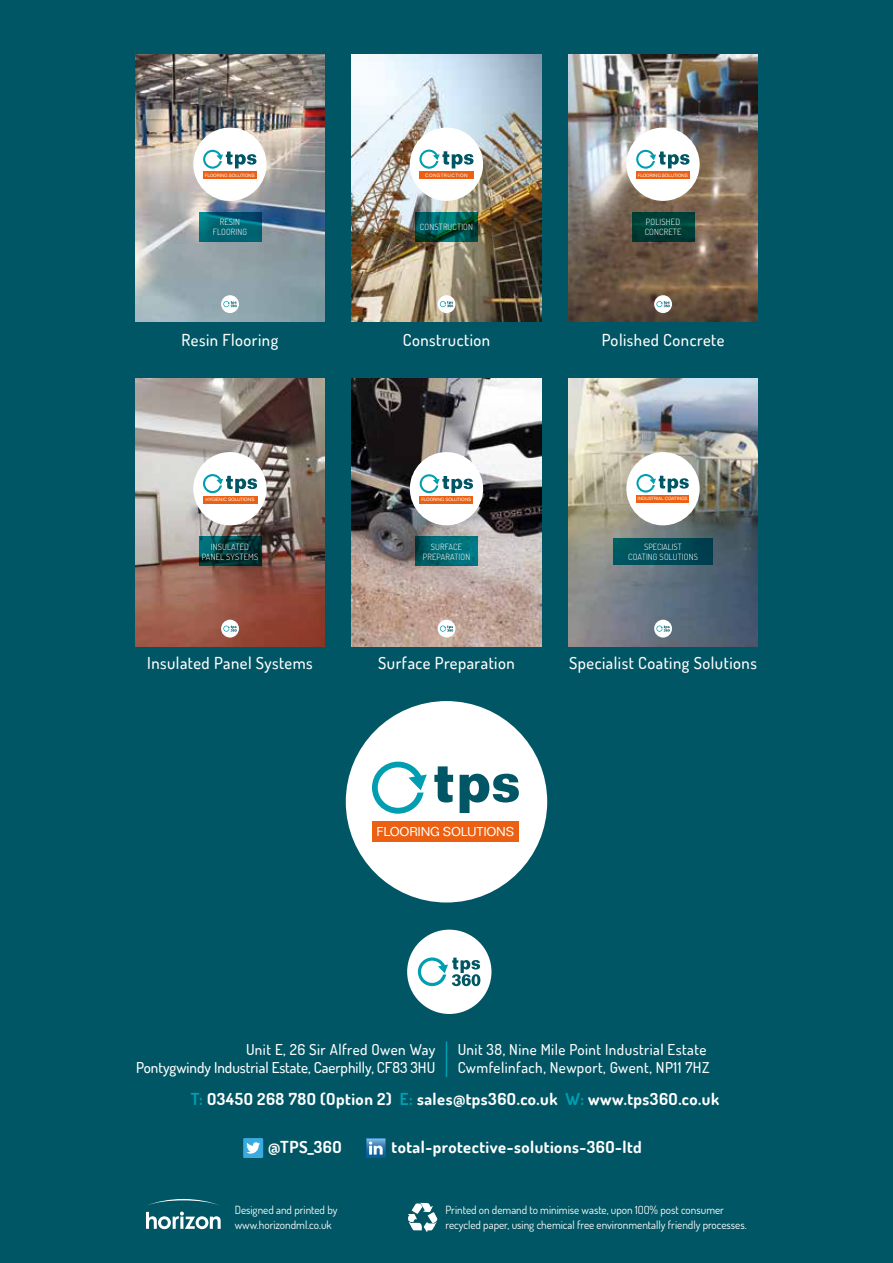
<style>
.page{position:relative;width:893px;height:1263px;background:#005664}
.page>*{position:absolute;margin:0;border:0;box-sizing:border-box;transform-origin:0 0}
.t1{font:500 16.5px "Dosis";letter-spacing:.03em;color:#fff}
.t2{font:700 16.5px "Dosis";letter-spacing:.03em;color:#fff}
.t3{font:500 15px/18px "Dosis";color:#fff;text-align:right}
.t4{font:500 15px/18px "Dosis";letter-spacing:.03em;color:#fff}
.t5{font:12.6px "Folio BT";letter-spacing:-.02em;color:#fff}
.t6{font:11.25px/15px "Dosis";color:#fff}
.t7{font:300 8.55px/9.9px "Dosis";letter-spacing:.02em;color:#fff;text-align:center}
.t8{font:4.65px "Folio BT";letter-spacing:-.02em;color:#fff}
.t9{font:4.65px "Folio BT";letter-spacing:.1em;color:#fff}
.t10{font:4.5px "Folio BT";letter-spacing:-.02em;color:#fff}
.s1{color:#009eb0}
</style>
<div class="page">
<div style="left:346px;top:701px;width:201px;height:201px;background:#fff;border-radius:50%"></div>
<div style="left:372px;top:821px;width:147px;height:21px;background:#eb6012"></div>
<svg style="left:372px;top:762px;width:55px;height:52px"></svg>
<svg style="left:434px;top:766px;width:19px;height:36px"></svg>
<svg style="left:460px;top:774px;width:59px;height:39px"></svg>
<img style="left:352px;top:54px;width:189px;height:268px">
<svg style="left:416px;top:212px;width:62px;height:30px"></svg>
<div style="left:410px;top:128px;width:73px;height:73px;background:#fff;border-radius:50%"></div>
<div style="left:419px;top:171px;width:54px;height:8px;background:#eb6012"></div>
<svg style="left:419px;top:150px;width:54px;height:19px"></svg>
<div style="left:438px;top:295px;width:17px;height:18px;background:#fff;border-radius:50%"></div>
<svg style="left:440px;top:301px;width:13px;height:6px"></svg>
<img style="left:135px;top:378px;width:190px;height:268px">
<svg style="left:199px;top:536px;width:63px;height:30px;background:#003b3c"></svg>
<div style="left:193px;top:452px;width:74px;height:73px;background:#fff;border-radius:50%"></div>
<div style="left:203px;top:496px;width:54px;height:7px;background:#eb6012"></div>
<svg style="left:203px;top:474px;width:54px;height:19px"></svg>
<div style="left:221px;top:620px;width:18px;height:17px;background:#fff;border-radius:50%"></div>
<svg style="left:223px;top:626px;width:14px;height:6px"></svg>
<img style="left:352px;top:378px;width:189px;height:268px">
<svg style="left:416px;top:536px;width:62px;height:30px"></svg>
<div style="left:410px;top:452px;width:73px;height:73px;background:#fff;border-radius:50%"></div>
<div style="left:420px;top:496px;width:53px;height:7px;background:#eb6012"></div>
<svg style="left:420px;top:474px;width:53px;height:19px"></svg>
<div style="left:438px;top:620px;width:17px;height:17px;background:#fff;border-radius:50%"></div>
<svg style="left:440px;top:626px;width:13px;height:6px"></svg>
<img style="left:568px;top:54px;width:190px;height:268px">
<svg style="left:632px;top:212px;width:63px;height:30px;background:#003e36"></svg>
<div style="left:626px;top:128px;width:74px;height:73px;background:#fff;border-radius:50%"></div>
<div style="left:636px;top:171px;width:53px;height:8px;background:#eb6012"></div>
<svg style="left:636px;top:150px;width:53px;height:19px"></svg>
<div style="left:654px;top:295px;width:18px;height:18px;background:#fff;border-radius:50%"></div>
<svg style="left:656px;top:301px;width:14px;height:6px"></svg>
<img style="left:568px;top:378px;width:190px;height:268px">
<div style="left:613px;top:538px;width:100px;height:26px;background:linear-gradient(to right,#005d64,#003d4d)"></div>
<div style="left:626px;top:452px;width:74px;height:73px;background:#fff;border-radius:50%"></div>
<div style="left:636px;top:495px;width:53px;height:7px;background:#eb6012"></div>
<svg style="left:636px;top:474px;width:53px;height:19px"></svg>
<div style="left:654px;top:620px;width:18px;height:17px;background:#fff;border-radius:50%"></div>
<svg style="left:656px;top:626px;width:14px;height:6px"></svg>
<img style="left:135px;top:54px;width:190px;height:268px">
<svg style="left:199px;top:212px;width:63px;height:30px;fill:#006372"></svg>
<div style="left:193px;top:128px;width:74px;height:73px;background:#fff;border-radius:50%"></div>
<div style="left:203px;top:171px;width:53px;height:8px;background:#eb6012"></div>
<svg style="left:203px;top:150px;width:53px;height:19px"></svg>
<div style="left:221px;top:295px;width:18px;height:18px;background:#fff;border-radius:50%"></div>
<svg style="left:223px;top:301px;width:14px;height:6px"></svg>
<div style="left:407px;top:930px;width:84px;height:84px;background:#fff;border-radius:50%"></div>
<svg style="left:418px;top:957px;width:62px;height:29px"></svg>
<svg style="left:408px;top:1203px;width:29px;height:29px"></svg>
<svg style="left:146px;top:1199px;width:75px;height:30px"></svg>
<hr style="left:446px;top:1041px;width:1px;height:36px;background:#009eb0">
<svg style="left:366px;top:1138px;width:20px;height:20px"></svg>
<svg style="left:243px;top:1138px;width:20px;height:20px"></svg>
<p class="t10" style="left:205px;top:172px;width:51px">FLOORING SOLUTIONS</p>
<p class="t9" style="left:425px;top:172px;width:44px">CONSTRUCTION</p>
<p class="t10" style="left:638px;top:172px;width:51px">FLOORING SOLUTIONS</p>
<p class="t7" style="left:213px;top:217px;width:36px">RESIN<br>FLOORING</p>
<p class="t7" style="left:420px;top:222px;width:55px">CONSTRUCTION</p>
<p class="t7" style="left:645px;top:217px;width:38px;text-align:left">POLISHED<br>CONCRETE</p>
<h1 class="t1" style="left:182px;top:329px;width:98px">Resin Flooring</h1>
<h1 class="t1" style="left:403px;top:329px;width:89px">Construction</h1>
<h1 class="t1" style="left:602px;top:329px;width:124px">Polished Concrete</h1>
<p class="t8" style="left:205px;top:497px;width:50px">HYGIENIC SOLUTIONS</p>
<p class="t10" style="left:421px;top:497px;width:51px">FLOORING SOLUTIONS</p>
<p class="t10" style="left:637px;top:496px;width:52px">INDUSTRIAL COATINGS</p>
<p class="t7" style="left:202px;top:541px;width:58px">INSULATED<br>PANEL SYSTEMS</p>
<p class="t7" style="left:423px;top:541px;width:49px">SURFACE<br>PREPARATION</p>
<p class="t7" style="left:628px;top:541px;width:71px">SPECIALIST<br>COATING SOLUTIONS</p>
<h1 class="t1" style="left:147px;top:652px;width:167px">Insulated Panel Systems</h1>
<h1 class="t1" style="left:378px;top:652px;width:138px">Surface Preparation</h1>
<h1 class="t1" style="left:569px;top:652px;width:189px">Specialist Coating Solutions</h1>
<p class="t5" style="left:376px;top:823px;width:139px">FLOORING SOLUTIONS</p>
<h2 class="t3" style="left:136px;top:1040px;width:301px">Unit E, 26 Sir Alfred Owen Way<br>Pontygwindy Industrial Estate, Caerphilly, CF83 3HU</h2>
<h2 class="t4" style="left:458px;top:1040px;width:253px">Unit 38, Nine Mile Point Industrial Estate<br>Cwmfelinfach, Newport, Gwent, NP11 7HZ</h2>
<h1 class="t2" style="left:191px;top:1088px;width:530px"><span class="s1">T:</span> 03450 268 780 (Option 2) <span class="s1">E:</span> sales@tps360.co.uk <span class="s1">W:</span> www.tps360.co.uk</h1>
<h1 class="t2" style="left:268px;top:1136px;width:75px">@TPS_360</h1>
<h1 class="t2" style="left:392px;top:1136px;width:252px">total-protective-solutions-360-ltd</h1>
<p class="t6" style="left:235px;top:1202px;width:104px">Designed and printed by www.horizondml.co.uk</p>
<p class="t6" style="left:445px;top:1202px;width:303px">Printed on demand to minimise waste, upon 100% post consumer recycled paper, using chemical free environmentally friendly processes.</p>
</div>
